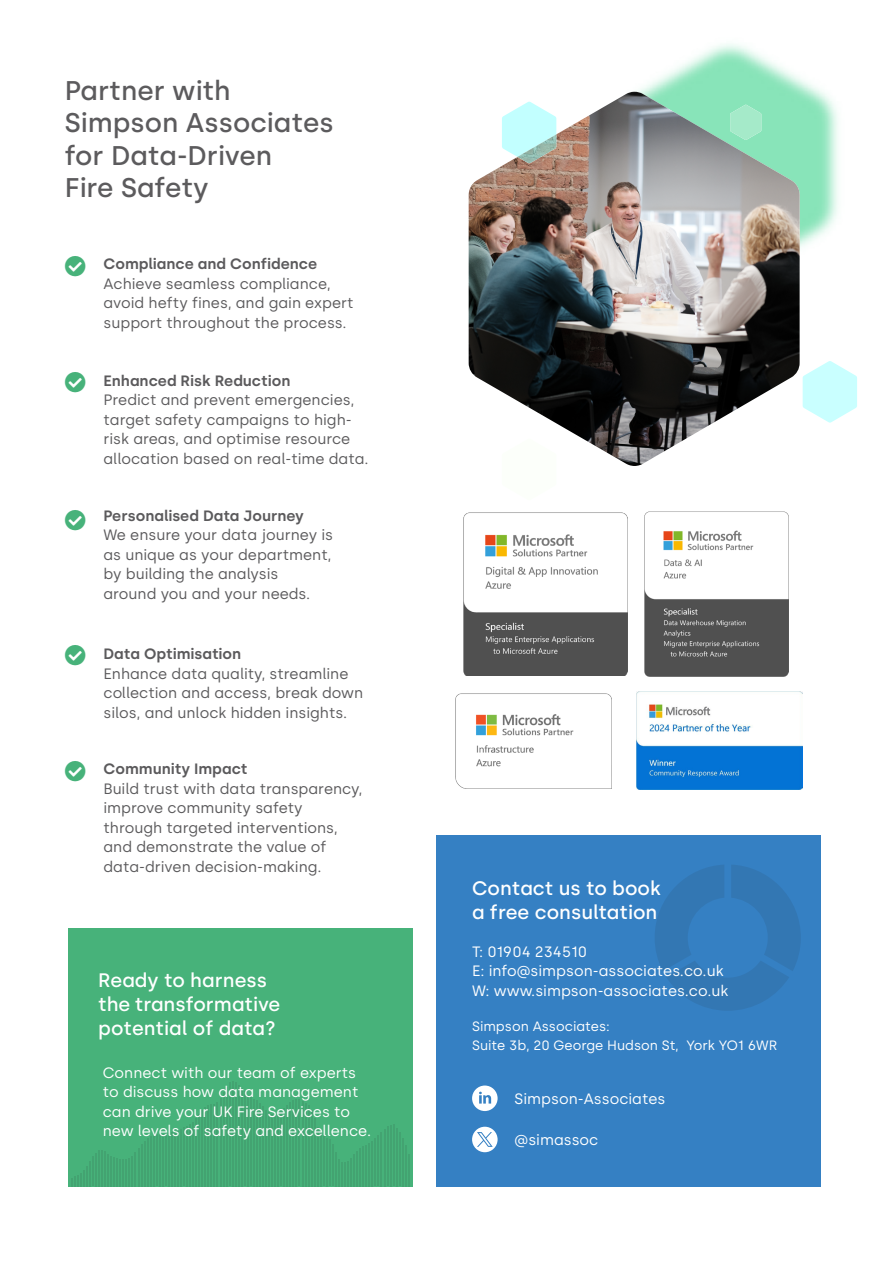
<style>
.page{position:relative;width:893px;height:1263px;background:#fff}
.page>*{position:absolute;margin:0;border:0;box-sizing:border-box;transform-origin:0 0}
.t1{font:500 27px/32.4px "Silka";color:#5c5b5d}
.t2{font:500 19.5px/24px "Silka";color:#fff}
.t3{font:15px/19.5px "Silka";color:#5b5a5c}
.t4{font:15px/19.5px "Silka";color:#fff}
.t5{font:600 15px "Silka";color:#5b5a5c}
.t6{font:13.5px/19.2px "Silka";color:#fff}
</style>
<div class="page">
<div style="left:68px;top:928px;width:344px;height:258px;background:#47b27a"></div>
<hr style="left:408px;top:1154px;width:1px;height:32px;background:#241f21">
<hr style="left:405px;top:1145px;width:1px;height:41px;background:#241f21">
<hr style="left:402px;top:1138px;width:1px;height:48px;background:#241f21">
<hr style="left:399px;top:1132px;width:1px;height:54px;background:#241f21">
<hr style="left:396px;top:1128px;width:1px;height:58px;background:#241f21">
<hr style="left:393px;top:1124px;width:1px;height:62px;background:#241f21">
<hr style="left:390px;top:1124px;width:1px;height:62px;background:#241f21">
<hr style="left:387px;top:1126px;width:1px;height:60px;background:#241f21">
<hr style="left:384px;top:1129px;width:1px;height:57px;background:#241f21">
<hr style="left:381px;top:1132px;width:1px;height:54px;background:#241f21">
<hr style="left:378px;top:1135px;width:1px;height:51px;background:#241f21">
<hr style="left:375px;top:1138px;width:1px;height:48px;background:#241f21">
<hr style="left:372px;top:1141px;width:1px;height:45px;background:#241f21">
<hr style="left:369px;top:1143px;width:1px;height:43px;background:#241f21">
<hr style="left:366px;top:1144px;width:1px;height:42px;background:#241f21">
<hr style="left:363px;top:1146px;width:1px;height:40px;background:#241f21">
<hr style="left:359px;top:1148px;width:2px;height:38px;background:#241f21">
<hr style="left:356px;top:1151px;width:2px;height:35px;background:#241f21">
<hr style="left:353px;top:1154px;width:2px;height:32px;background:#241f21">
<hr style="left:350px;top:1158px;width:2px;height:28px;background:#241f21">
<hr style="left:347px;top:1161px;width:2px;height:25px;background:#241f21">
<hr style="left:344px;top:1162px;width:2px;height:24px;background:#241f21">
<hr style="left:341px;top:1162px;width:2px;height:24px;background:#241f21">
<hr style="left:338px;top:1159px;width:2px;height:27px;background:#241f21">
<hr style="left:335px;top:1152px;width:2px;height:34px;background:#241f21">
<hr style="left:332px;top:1144px;width:2px;height:42px;background:#241f21">
<hr style="left:329px;top:1139px;width:2px;height:47px;background:#241f21">
<hr style="left:326px;top:1138px;width:1px;height:48px;background:#241f21">
<hr style="left:323px;top:1135px;width:1px;height:51px;background:#241f21">
<hr style="left:320px;top:1132px;width:1px;height:54px;background:#241f21">
<hr style="left:317px;top:1127px;width:1px;height:59px;background:#241f21">
<hr style="left:314px;top:1118px;width:1px;height:68px;background:#241f21">
<hr style="left:311px;top:1110px;width:1px;height:76px;background:#241f21">
<hr style="left:308px;top:1105px;width:1px;height:81px;background:#241f21">
<hr style="left:305px;top:1102px;width:1px;height:84px;background:#241f21">
<hr style="left:302px;top:1100px;width:1px;height:86px;background:#241f21">
<hr style="left:299px;top:1099px;width:1px;height:87px;background:#241f21">
<hr style="left:296px;top:1099px;width:1px;height:87px;background:#241f21">
<hr style="left:293px;top:1100px;width:1px;height:86px;background:#241f21">
<hr style="left:290px;top:1102px;width:1px;height:84px;background:#241f21">
<hr style="left:287px;top:1105px;width:1px;height:81px;background:#241f21">
<hr style="left:284px;top:1108px;width:1px;height:78px;background:#241f21">
<hr style="left:281px;top:1111px;width:1px;height:75px;background:#241f21">
<hr style="left:277px;top:1114px;width:2px;height:72px;background:#241f21">
<hr style="left:274px;top:1114px;width:2px;height:72px;background:#241f21">
<hr style="left:271px;top:1114px;width:2px;height:72px;background:#241f21">
<hr style="left:268px;top:1112px;width:2px;height:74px;background:#241f21">
<hr style="left:265px;top:1109px;width:2px;height:77px;background:#241f21">
<hr style="left:262px;top:1106px;width:2px;height:80px;background:#241f21">
<hr style="left:259px;top:1103px;width:2px;height:83px;background:#241f21">
<hr style="left:256px;top:1100px;width:2px;height:86px;background:#241f21">
<hr style="left:253px;top:1099px;width:2px;height:87px;background:#241f21">
<hr style="left:250px;top:1097px;width:2px;height:89px;background:#241f21">
<hr style="left:247px;top:1095px;width:2px;height:91px;background:#241f21">
<hr style="left:244px;top:1091px;width:2px;height:95px;background:#241f21">
<hr style="left:241px;top:1088px;width:1px;height:98px;background:#241f21">
<hr style="left:238px;top:1084px;width:1px;height:102px;background:#241f21">
<hr style="left:235px;top:1082px;width:1px;height:104px;background:#241f21">
<hr style="left:232px;top:1081px;width:1px;height:105px;background:#241f21">
<hr style="left:229px;top:1082px;width:1px;height:104px;background:#241f21">
<hr style="left:226px;top:1087px;width:1px;height:99px;background:#241f21">
<hr style="left:223px;top:1092px;width:1px;height:94px;background:#241f21">
<hr style="left:220px;top:1098px;width:1px;height:88px;background:#241f21">
<hr style="left:217px;top:1102px;width:1px;height:84px;background:#241f21">
<hr style="left:214px;top:1104px;width:1px;height:82px;background:#241f21">
<hr style="left:211px;top:1104px;width:1px;height:82px;background:#241f21">
<hr style="left:208px;top:1105px;width:1px;height:81px;background:#241f21">
<hr style="left:205px;top:1107px;width:1px;height:79px;background:#241f21">
<hr style="left:202px;top:1110px;width:1px;height:76px;background:#241f21">
<hr style="left:199px;top:1114px;width:1px;height:72px;background:#241f21">
<hr style="left:195px;top:1118px;width:2px;height:68px;background:#241f21">
<hr style="left:192px;top:1121px;width:2px;height:65px;background:#241f21">
<hr style="left:189px;top:1124px;width:2px;height:62px;background:#241f21">
<hr style="left:186px;top:1126px;width:2px;height:60px;background:#241f21">
<hr style="left:183px;top:1127px;width:2px;height:59px;background:#241f21">
<hr style="left:180px;top:1129px;width:2px;height:57px;background:#241f21">
<hr style="left:177px;top:1130px;width:2px;height:56px;background:#241f21">
<hr style="left:174px;top:1131px;width:2px;height:55px;background:#241f21">
<hr style="left:171px;top:1132px;width:2px;height:54px;background:#241f21">
<hr style="left:168px;top:1133px;width:2px;height:53px;background:#241f21">
<hr style="left:165px;top:1133px;width:2px;height:53px;background:#241f21">
<hr style="left:162px;top:1134px;width:2px;height:52px;background:#241f21">
<hr style="left:159px;top:1134px;width:1px;height:52px;background:#241f21">
<hr style="left:156px;top:1134px;width:1px;height:52px;background:#241f21">
<hr style="left:153px;top:1135px;width:1px;height:51px;background:#241f21">
<hr style="left:150px;top:1136px;width:1px;height:50px;background:#241f21">
<hr style="left:147px;top:1138px;width:1px;height:48px;background:#241f21">
<hr style="left:144px;top:1141px;width:1px;height:45px;background:#241f21">
<hr style="left:141px;top:1144px;width:1px;height:42px;background:#241f21">
<hr style="left:138px;top:1148px;width:1px;height:38px;background:#241f21">
<hr style="left:135px;top:1152px;width:1px;height:34px;background:#241f21">
<hr style="left:132px;top:1155px;width:1px;height:31px;background:#241f21">
<svg style="left:114px;top:1157px;width:16px;height:29px"></svg>
<hr style="left:110px;top:1156px;width:2px;height:30px;background:#241f21">
<hr style="left:107px;top:1154px;width:2px;height:32px;background:#241f21">
<hr style="left:104px;top:1151px;width:2px;height:35px;background:#241f21">
<hr style="left:101px;top:1150px;width:2px;height:36px;background:#241f21">
<hr style="left:98px;top:1150px;width:2px;height:36px;background:#241f21">
<hr style="left:95px;top:1153px;width:2px;height:33px;background:#241f21">
<hr style="left:92px;top:1156px;width:2px;height:30px;background:#241f21">
<hr style="left:89px;top:1161px;width:2px;height:25px;background:#241f21">
<hr style="left:86px;top:1166px;width:2px;height:20px;background:#241f21">
<svg style="left:71px;top:1170px;width:14px;height:16px"></svg>
<div style="left:436px;top:835px;width:385px;height:351px;background:#3580c3"></div>
<svg style="left:655px;top:864px;width:146px;height:147px"></svg>
<svg style="left:472px;top:1085px;width:26px;height:26px"></svg>
<svg style="left:472px;top:1127px;width:26px;height:25px"></svg>
<img style="left:632px;top:44px;width:206px;height:204px">
<img style="left:469px;top:92px;width:331px;height:374px">
<svg style="left:502px;top:102px;width:54px;height:55px"></svg>
<img style="left:517px;top:134px;width:39px;height:29px">
<svg style="left:502px;top:439px;width:54px;height:27px"></svg>
<svg style="left:803px;top:361px;width:54px;height:62px"></svg>
<img style="left:730px;top:105px;width:31px;height:35px">
<img style="left:644px;top:512px;width:144px;height:164px">
<img style="left:463px;top:512px;width:164px;height:163px">
<img style="left:456px;top:693px;width:155px;height:95px">
<img style="left:637px;top:691px;width:166px;height:98px">
<h1 class="t1" style="left:65px;top:74px;width:270px">Partner with<br>Simpson Associates for Data-Driven<br>Fire Safety</h1>
<p class="t5" style="left:104px;top:255px;width:215px">Compliance and Confidence</p>
<p class="t3" style="left:104px;top:274px;width:252px">Achieve seamless compliance, avoid hefty fines, and gain expert support throughout the process.</p>
<p class="t5" style="left:104px;top:372px;width:188px">Enhanced Risk Reduction</p>
<p class="t3" style="left:104px;top:390px;width:267px">Predict and prevent emergencies, target safety campaigns to high&shy;risk areas, and optimise resource allocation based on real-time data.</p>
<p class="t5" style="left:104px;top:506px;width:202px">Personalised Data Journey</p>
<p class="t3" style="left:104px;top:525px;width:231px">We ensure your data journey is as unique as your department, by building the analysis around you and your needs.</p>
<p class="t5" style="left:104px;top:645px;width:139px">Data Optimisation</p>
<p class="t3" style="left:104px;top:663px;width:261px">Enhance data quality, streamline collection and access, break down silos, and unlock hidden insights.</p>
<p class="t5" style="left:104px;top:760px;width:146px">Community Impact</p>
<p class="t3" style="left:104px;top:779px;width:260px">Build trust with data transparency, improve community safety through targeted interventions, and demonstrate the value of data-driven decision-making.</p>
<h2 class="t2" style="left:98px;top:968px;width:184px">Ready to harness the transformative potential of data?</h2>
<p class="t4" style="left:103px;top:1062px;width:270px">Connect with our team of experts to discuss how data management can drive your UK Fire Services to new levels of safety and excellence.</p>
<h2 class="t2" style="left:472px;top:876px;width:190px">Contact us to book a free consultation</h2>
<p class="t4" style="left:472px;top:942px;width:258px">T: 01904 234510<br>E: info@simpson-associates.co.uk<br>W: www.simpson-associates.co.uk</p>
<p class="t6" style="left:472px;top:1016px;width:307px">Simpson Associates:<br>Suite 3b, 20 George Hudson St, York YO1 6WR</p>
<p class="t4" style="left:515px;top:1089px;width:152px">Simpson-Associates</p>
<p class="t4" style="left:515px;top:1130px;width:85px">@simassoc</p>
</div>
